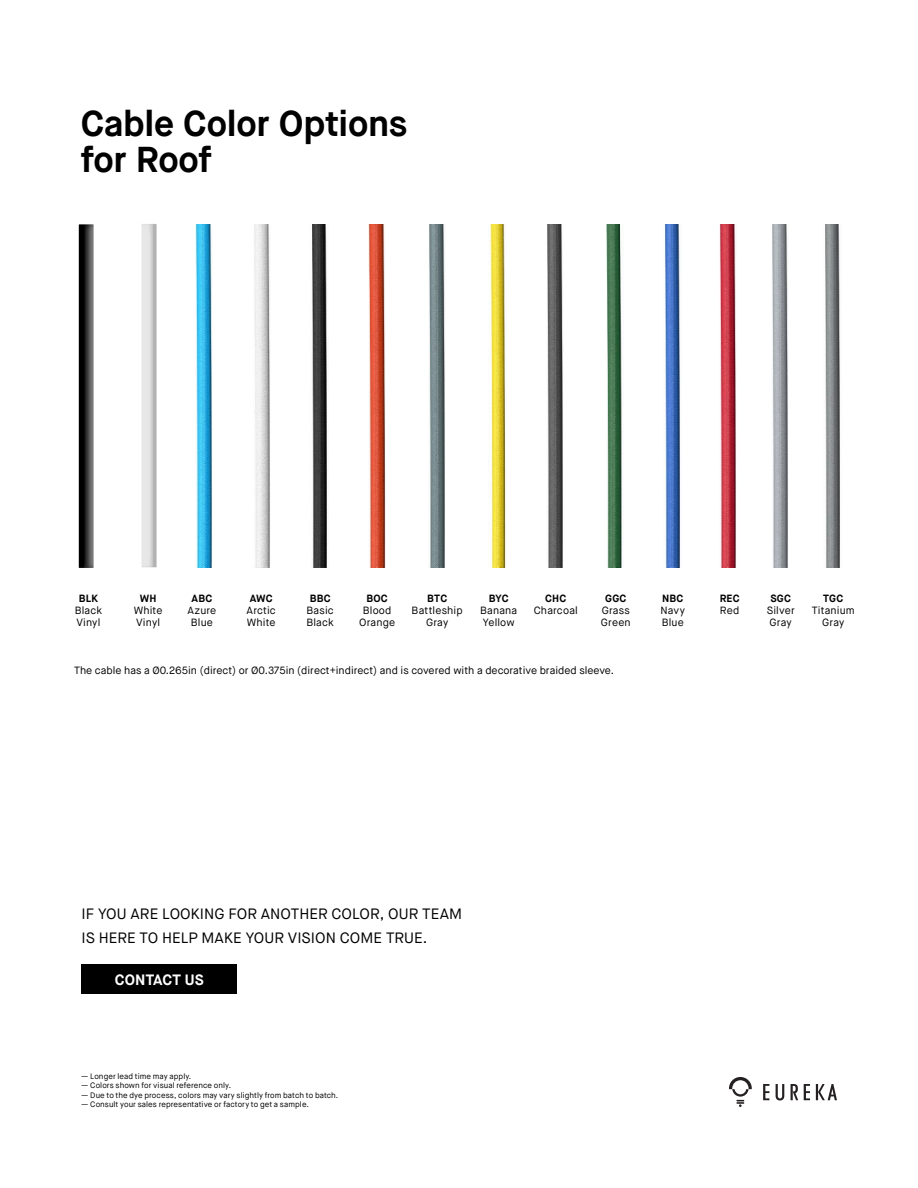
<style>
.page{position:relative;width:918px;height:1188px;background:#fff}
.page>*{position:absolute;margin:0;border:0;box-sizing:border-box;transform-origin:0 0}
.t1{font:700 36px/36px "Maison Neue";letter-spacing:-.01em;color:#000}
.t2{font:15px/24px "Maison Neue";letter-spacing:.005em;color:#000}
.t3{font:700 15px "Maison Neue";letter-spacing:.005em;color:#fff}
.t4{font:10.5px/12px "Maison Neue";letter-spacing:.01em;color:#000}
.t5{font:700 10.5px "Maison Neue";letter-spacing:.02em;color:#000}
.t6{font:7.8px "Maison Neue";letter-spacing:.005em;color:#000}
</style>
<div class="page">
<svg style="left:729px;top:1077px;width:23px;height:30px"></svg>
<svg style="left:763px;top:1084px;width:6px;height:16px"></svg>
<svg style="left:804px;top:1084px;width:6px;height:16px"></svg>
<svg style="left:791px;top:1084px;width:7px;height:16px"></svg>
<svg style="left:776px;top:1084px;width:8px;height:16px"></svg>
<svg style="left:816px;top:1084px;width:21px;height:16px"></svg>
<img style="left:547px;top:225px;width:16px;height:342px">
<img style="left:606px;top:225px;width:16px;height:342px">
<img style="left:772px;top:225px;width:16px;height:342px">
<img style="left:825px;top:225px;width:15px;height:342px">
<img style="left:429px;top:225px;width:16px;height:342px">
<img style="left:490px;top:225px;width:16px;height:342px">
<img style="left:368px;top:225px;width:18px;height:342px">
<img style="left:719px;top:225px;width:17px;height:342px">
<img style="left:312px;top:225px;width:15px;height:342px">
<img style="left:664px;top:225px;width:16px;height:342px">
<img style="left:254px;top:225px;width:16px;height:342px">
<img style="left:195px;top:225px;width:17px;height:342px">
<img style="left:78px;top:224px;width:16px;height:344px">
<img style="left:141px;top:224px;width:16px;height:344px">
<div style="left:82px;top:964px;width:155px;height:30px;background:#000"></div>
<h1 class="t1" style="left:81px;top:106px;width:328px">Cable Color Options for Roof</h1>
<p class="t5" style="left:79px;top:592px;width:21px">BLK</p>
<p class="t4" style="left:75px;top:605px;width:29px">Black<br>Vinyl</p>
<p class="t5" style="left:140px;top:592px;width:18px">WH</p>
<p class="t4" style="left:134px;top:605px;width:30px">White<br>Vinyl</p>
<p class="t5" style="left:192px;top:592px;width:22px">ABC</p>
<p class="t4" style="left:188px;top:605px;width:30px;text-align:center">Azure<br>Blue</p>
<p class="t5" style="left:250px;top:592px;width:24px">AWC</p>
<p class="t4" style="left:247px;top:605px;width:31px">Arctic<br>White</p>
<p class="t5" style="left:310px;top:592px;width:22px">BBC</p>
<p class="t4" style="left:306px;top:605px;width:29px">Basic<br>Black</p>
<p class="t5" style="left:367px;top:592px;width:23px">BOC</p>
<p class="t4" style="left:359px;top:605px;width:38px;text-align:center">Blood<br>Orange</p>
<p class="t5" style="left:427px;top:592px;width:22px">BTC</p>
<p class="t4" style="left:412px;top:605px;width:53px;text-align:center">Battleship<br>Gray</p>
<p class="t5" style="left:489px;top:592px;width:21px">BYC</p>
<p class="t4" style="left:480px;top:605px;width:39px">Banana<br>Yellow</p>
<p class="t5" style="left:545px;top:592px;width:23px">CHC</p>
<p class="t4" style="left:534px;top:605px;width:46px">Charcoal</p>
<p class="t5" style="left:605px;top:592px;width:23px">GGC</p>
<p class="t4" style="left:601px;top:605px;width:31px">Grass<br>Green</p>
<p class="t5" style="left:662px;top:592px;width:23px">NBC</p>
<p class="t4" style="left:660px;top:605px;width:26px">Navy<br>Blue</p>
<p class="t5" style="left:720px;top:592px;width:21px">REC</p>
<p class="t4" style="left:720px;top:605px;width:21px">Red</p>
<p class="t5" style="left:770px;top:592px;width:22px">SGC</p>
<p class="t4" style="left:767px;top:605px;width:30px">Silver<br>Gray</p>
<p class="t5" style="left:823px;top:592px;width:22px">TGC</p>
<p class="t4" style="left:812px;top:605px;width:45px;text-align:center">Titanium<br>Gray</p>
<p class="t4" style="left:74px;top:664px;width:541px">The cable has a Ø0.265in (direct) or Ø0.375in (direct+indirect) and is covered with a decorative braided sleeve.</p>
<h2 class="t2" style="left:82px;top:902px;width:382px">IF YOU ARE LOOKING FOR ANOTHER COLOR, OUR TEAM<br>IS HERE TO HELP MAKE YOUR VISION COME TRUE.</h2>
<h2 class="t3" style="left:115px;top:970px;width:90px">CONTACT US</h2>
<p class="t6" style="left:81px;top:1071px;width:112px">— Longer lead time may apply.</p>
<p class="t6" style="left:81px;top:1081px;width:152px">— Colors shown for visual reference only.</p>
<p class="t6" style="left:81px;top:1090px;width:259px">— Due to the dye process, colors may vary slightly from batch to batch.</p>
<p class="t6" style="left:81px;top:1099px;width:230px">— Consult your sales representative or factory to get a sample.</p>
</div>
